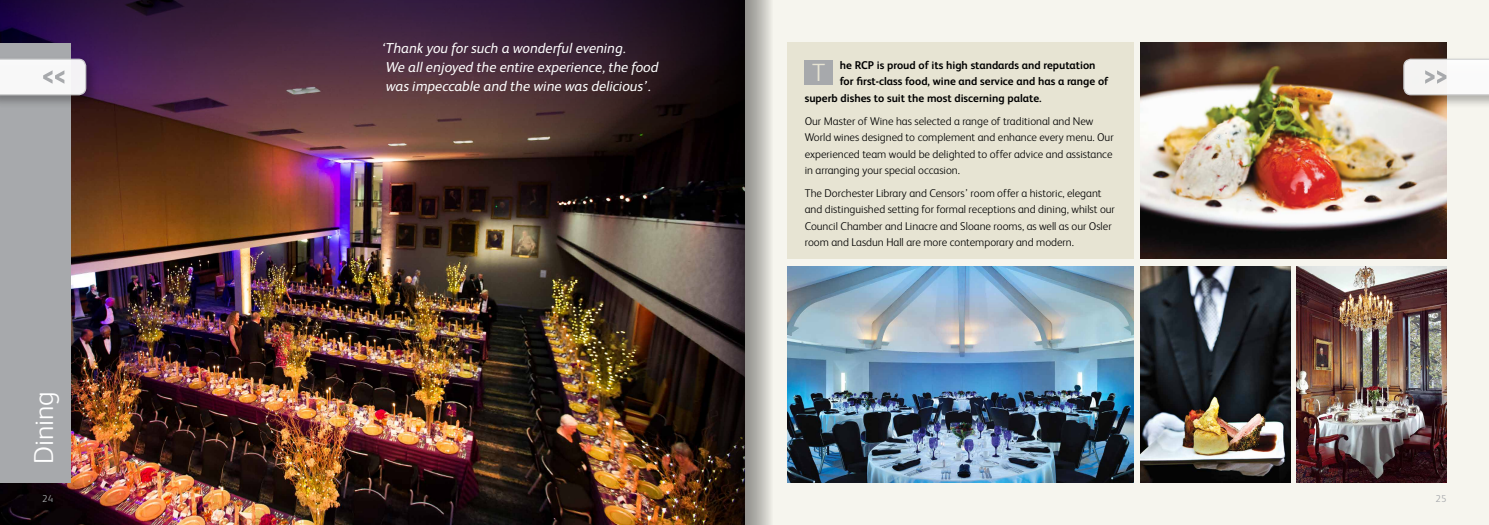
<style>
.page{position:relative;width:1489px;height:525px;background:#fff}
.page>*{position:absolute;margin:0;border:0;box-sizing:border-box;transform-origin:0 0}
.t1{font:300 27.5px "FS Albert";color:#fff}
.t2{font:300 25px "FS Albert";color:#e7e4d3}
.t3{font:italic 14.38px/18.8px "FS Albert";color:#fff}
.t4{font:300 11.25px/16.2px "FS Albert";color:#000}
.t5{font:700 11.25px "FS Albert";color:#000}
.t6{font:300 10px "FS Albert";color:#a7a9ac}
</style>
<div class="page">
<div style="left:744px;top:0;width:744px;height:524px;background:#f6f5ee"></div>
<div style="left:787px;top:43px;width:346px;height:216px;background:#e7e4d3"></div>
<div style="left:804px;top:60px;width:28px;height:25px;background:#a7a9ac"></div>
<img style="left:787px;top:266px;width:346px;height:216px">
<img style="left:0;top:159px;width:704px;height:365px">
<svg style="left:0;top:0;width:704px;height:159px;background:#462836"></svg>
<div style="left:0;top:43px;width:71px;height:439px;background:#a7a9ac"></div>
<img style="left:1296px;top:266px;width:150px;height:216px">
<img style="left:1140px;top:266px;width:149px;height:216px">
<img style="left:1140px;top:43px;width:306px;height:216px">
<svg style="left:704px;top:0;width:67px;height:524px;background:#5b5553"></svg>
<div style="left:1400px;top:56px;width:88px;height:52px;background:#000;opacity:.3"></div>
<svg style="left:1402px;top:58px;width:86px;height:38px"></svg>
<div style="left:0;top:56px;width:99px;height:52px;background:#000;opacity:.3"></div>
<svg style="left:0;top:58px;width:87px;height:38px"></svg>
<p class="t3" style="left:386px;top:39px;width:274px;text-indent:-5px">‘Thank you for such a wonderful evening.<br>We all enjoyed the entire experience, the food was impeccable and the wine was delicious’.</p>
<p class="t5" style="left:839px;top:59px;width:257px">he RCP is proud of its high standards and reputation</p>
<p class="t5" style="left:839px;top:75px;width:270px">for first-class food, wine and service and has a range of</p>
<p class="t5" style="left:804px;top:91px;width:238px">superb dishes to suit the most discerning palate.</p>
<p class="t4" style="left:804px;top:113px;width:310px">Our Master of Wine has selected a range of traditional and New World wines designed to complement and enhance every menu. Our experienced team would be delighted to offer advice and assistance in arranging your special occasion.</p>
<p class="t4" style="left:804px;top:185px;width:312px">The Dorchester Library and Censors’ room offer a historic, elegant and distinguished setting for formal receptions and dining, whilst our Council Chamber and Linacre and Sloane rooms, as well as our Osler room and Lasdun Hall are more contemporary and modern.</p>
<h2 class="t2" style="left:812px;top:58px;width:15px">T</h2>
<h1 class="t1" style="left:28px;top:464px;width:75px;rotate:-90deg">Dining</h1>
<p class="t6" style="left:42px;top:492px;width:12px">24</p>
<p class="t6" style="left:1435px;top:492px;width:12px">25</p>
</div>
